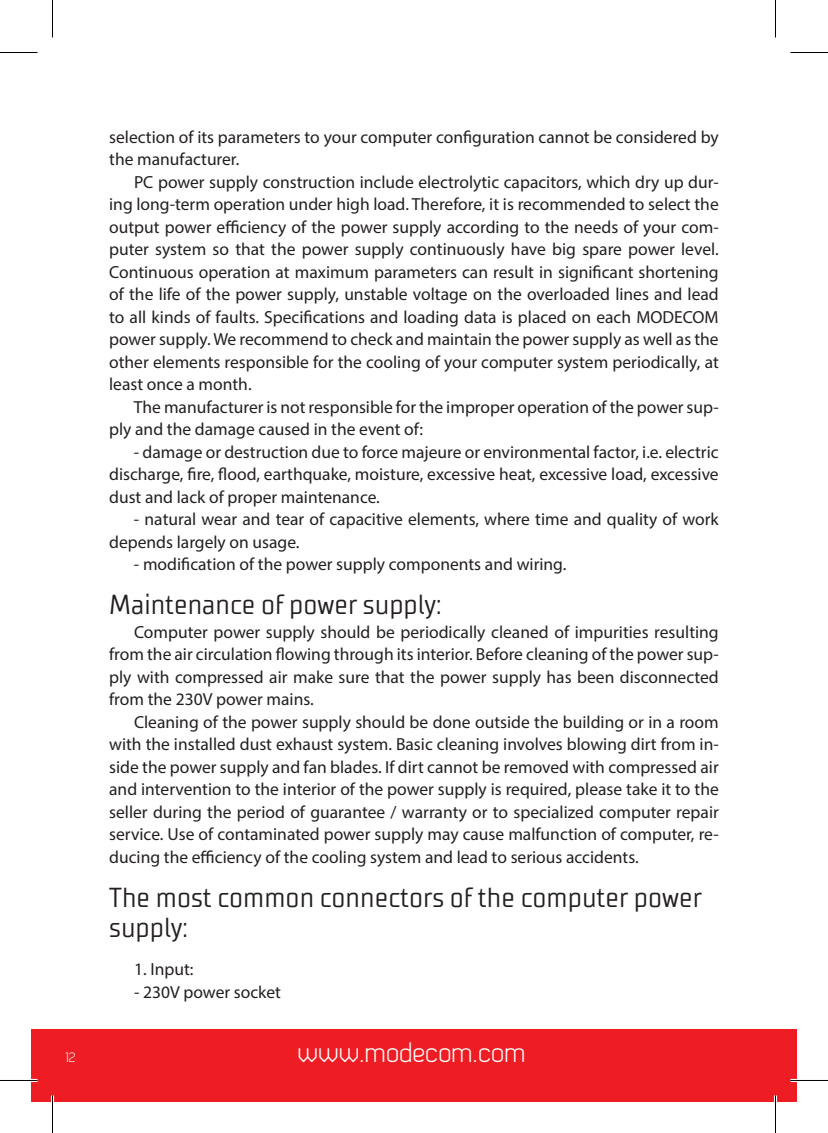
<style>
.page{position:relative;width:828px;height:1133px;background:#fff}
.page>*{position:absolute;margin:0;border:0;box-sizing:border-box;transform-origin:0 0}
.t1{font:28px "Dekar";color:#fff}
.t2{font:27.5px/30px "TT Supermolot Condensed";color:#231f20}
.t3{font:17.5px/22.5px "Myriad Pro";color:#231f20;text-align:justify}
.t4{font:13.5px "Dekar";color:#fff}
</style>
<div class="page">
<div style="left:31px;top:1029px;width:766px;height:72px;background:#ee1d23"></div>
<hr style="left:0;top:1078px;width:38px;height:4px;background:#fff">
<hr style="left:790px;top:1078px;width:38px;height:4px;background:#fff">
<hr style="left:51px;top:1095px;width:3px;height:38px;background:#fff">
<hr style="left:774px;top:1095px;width:3px;height:38px;background:#fff">
<hr style="left:0;top:52px;width:38px;height:1px;background:#000">
<hr style="left:790px;top:52px;width:38px;height:1px;background:#000">
<hr style="left:0;top:1080px;width:38px;height:1px;background:#000">
<hr style="left:790px;top:1080px;width:38px;height:1px;background:#000">
<hr style="left:52px;top:0;width:1px;height:38px;background:#000">
<hr style="left:52px;top:1095px;width:1px;height:38px;background:#000">
<hr style="left:775px;top:0;width:1px;height:38px;background:#000">
<hr style="left:775px;top:1095px;width:1px;height:38px;background:#000">
<p class="t3" style="left:109px;top:125px;width:611px">selection of its parameters to your computer configuration cannot be considered by the manufacturer.</p>
<p class="t3" style="left:109px;top:170px;width:611px;text-indent:25px">PC power supply construction include electrolytic capacitors, which dry up dur&shy;ing long-term operation under high load. Therefore, it is recommended to select the output power efficiency of the power supply according to the needs of your com&shy;puter system so that the power supply continuously have big spare power level.<br>Continuous operation at maximum parameters can result in significant shortening of the life of the power supply, unstable voltage on the overloaded lines and lead to all kinds of faults. Specifications and loading data is placed on each MODECOM power supply. We recommend to check and maintain the power supply as well as the other elements responsible for the cooling of your computer system periodically, at least once a month.</p>
<p class="t3" style="left:109px;top:395px;width:611px;text-indent:25px">The manufacturer is not responsible for the improper operation of the power sup&shy;ply and the damage caused in the event of:</p>
<p class="t3" style="left:109px;top:440px;width:611px;text-indent:25px">- damage or destruction due to force majeure or environmental factor, i.e. electric discharge, fire, flood, earthquake, moisture, excessive heat, excessive load, excessive dust and lack of proper maintenance.</p>
<p class="t3" style="left:109px;top:508px;width:611px;text-indent:25px">- natural wear and tear of capacitive elements, where time and quality of work depends largely on usage.</p>
<p class="t3" style="left:134px;top:553px;width:434px">- modification of the power supply components and wiring.</p>
<h2 class="t2" style="left:109px;top:590px;width:334px">Maintenance of power supply:</h2>
<p class="t3" style="left:109px;top:620px;width:611px;text-indent:25px">Computer power supply should be periodically cleaned of impurities resulting from the air circulation flowing through its interior. Before cleaning of the power sup&shy;ply with compressed air make sure that the power supply has been disconnected from the 230V power mains.</p>
<p class="t3" style="left:109px;top:710px;width:611px;text-indent:25px">Cleaning of the power supply should be done outside the building or in a room with the installed dust exhaust system. Basic cleaning involves blowing dirt from in&shy;side the power supply and fan blades. If dirt cannot be removed with compressed air and intervention to the interior of the power supply is required, please take it to the seller during the period of guarantee / warranty or to specialized computer repair service. Use of contaminated power supply may cause malfunction of computer, re&shy;ducing the efficiency of the cooling system and lead to serious accidents.</p>
<h2 class="t2" style="left:109px;top:882px;width:594px">The most common connectors of the computer power supply:</h2>
<p class="t3" style="left:134px;top:958px;width:61px">1. Input:</p>
<p class="t3" style="left:134px;top:980px;width:148px">- 230V power socket</p>
<p class="t4" style="left:66px;top:1051px;width:11px">12</p>
<h1 class="t1" style="left:297px;top:1038px;width:229px">www.modecom.com</h1>
</div>
